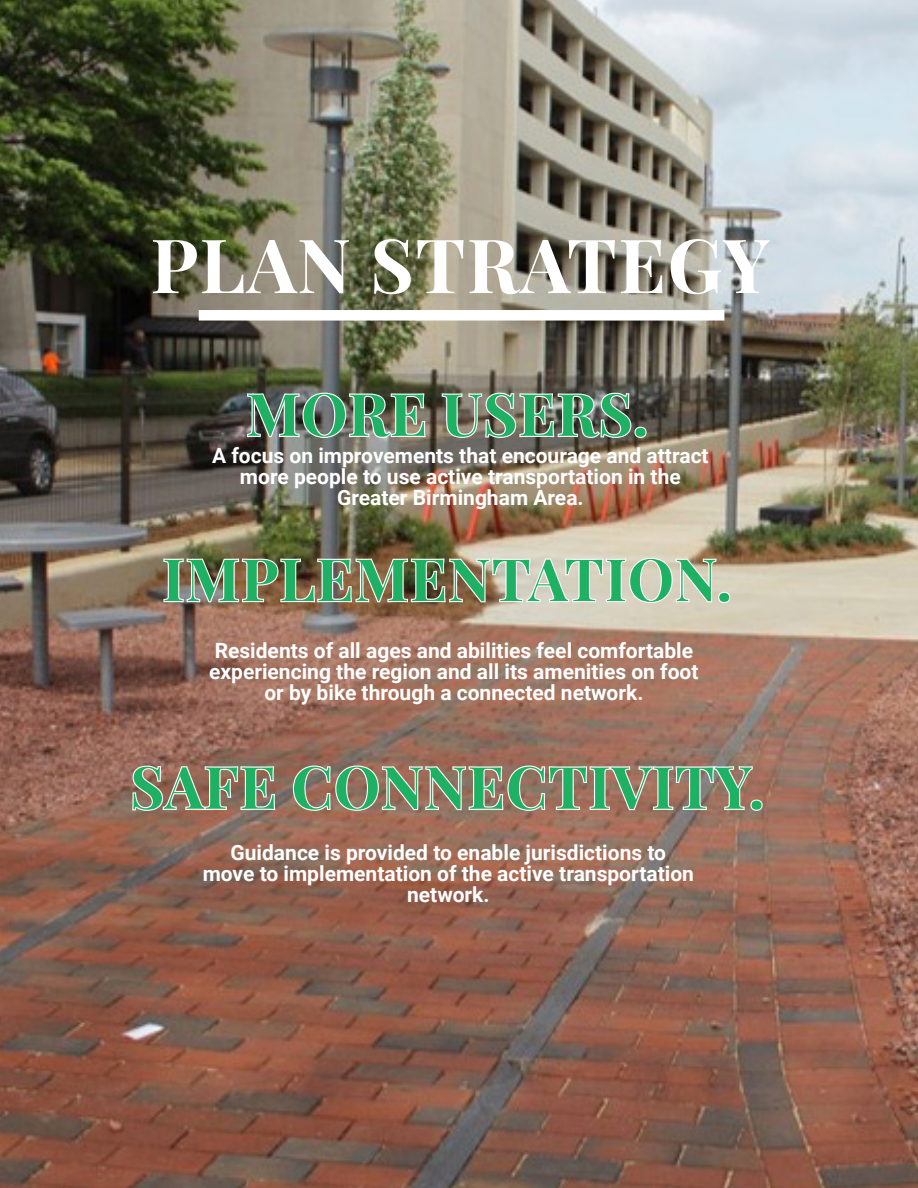
<style>
.page{position:relative;width:918px;height:1188px;background:#fff}
.page>*{position:absolute;margin:0;border:0;box-sizing:border-box;transform-origin:0 0}
.Main_Big_Title{font:700 75px "Playfair Display";letter-spacing:.02em;color:#fff}
.Main_Big_Title-2{font:700 58.5px "Playfair Display";letter-spacing:.02em;color:#1eb063}
.Body-1{font:700 21px/21px "Roboto";color:#fff;text-align:center}
</style>
<div class="page">
<img style="left:0;top:0;width:918px;height:1188px">
<div style="left:199px;top:310px;width:525px;height:11px;background:#fff"></div>
<svg style="left:246px;top:387px;width:181px;height:52px"></svg>
<svg style="left:441px;top:391px;width:207px;height:49px"></svg>
<img style="left:162px;top:552px;width:570px;height:53px">
<svg style="left:131px;top:764px;width:146px;height:48px"></svg>
<svg style="left:292px;top:764px;width:472px;height:48px"></svg>
<p class="Main_Big_Title" style="left:150px;top:206px;width:621px">PLAN STRATEGY</p>
<p class="Main_Big_Title-2" style="left:246px;top:368px;width:404px">MORE USERS.</p>
<p class="Body-1" style="left:212px;top:444px;width:498px">A focus on improvements that encourage and attract more people to use active transportation in the<br>Greater Birmingham Area.</p>
<p class="Main_Big_Title-2" style="left:163px;top:533px;width:571px">IMPLEMENTATION.</p>
<p class="Body-1" style="left:209px;top:639px;width:491px">Residents of all ages and abilities feel comfortable experiencing the region and all its amenities on foot or by bike through a connected network.</p>
<p class="Main_Big_Title-2" style="left:130px;top:741px;width:636px">SAFE CONNECTIVITY.</p>
<p class="Body-1" style="left:203px;top:841px;width:493px">Guidance is provided to enable jurisdictions to move to implementation of the active transportation network.</p>
</div>
